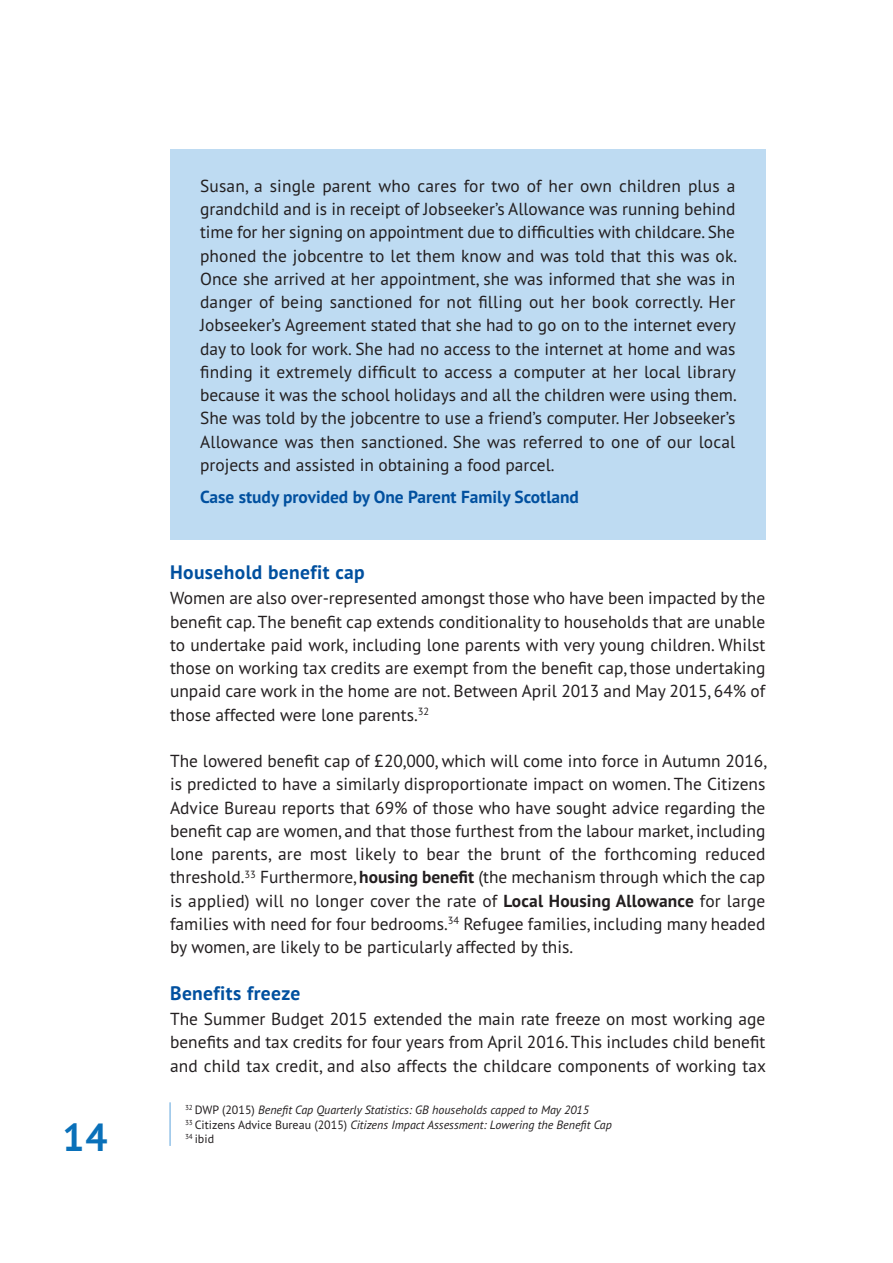
<style>
.page{position:relative;width:893px;height:1263px;background:#fff}
.page>*{position:absolute;margin:0;border:0;box-sizing:border-box;transform-origin:0 0}
.t1{font:700 39px "PT Sans";color:#0970b9}
.t2{font:700 19.5px "PT Sans";letter-spacing:.02em;color:#01509f}
.t3{font:17.4px/23.2px "PT Sans";color:#231f20;text-align:justify}
.t4{font:700 17.4px "PT Sans";color:#01509f}
.t5{font:italic 12px/14.4px "PT Sans";color:#231f20}
.s1{font-weight:700}
.s2{font-style:normal}
</style>
<div class="page">
<div style="left:170px;top:149px;width:595px;height:391px;background:#bedbf2"></div>
<hr style="left:169px;top:1102px;width:2px;height:44px;background:#93c2e8">
<h1 class="t1" style="left:63px;top:1111px;width:47px">14</h1>
<p class="t3" style="left:200px;top:174px;width:539px">Susan, a single parent who cares for two of her own children plus a grandchild and is in receipt of Jobseeker’s Allowance was running behind time for her signing on appointment due to difficulties with childcare. She phoned the jobcentre to let them know and was told that this was ok.<br>Once she arrived at her appointment, she was informed that she was in danger of being sanctioned for not filling out her book correctly. Her Jobseeker’s Agreement stated that she had to go on to the internet every day to look for work. She had no access to the internet at home and was finding it extremely difficult to access a computer at her local library because it was the school holidays and all the children were using them.<br>She was told by the jobcentre to use a friend’s computer. Her Jobseeker’s Allowance was then sanctioned. She was referred to one of our local projects and assisted in obtaining a food parcel.</p>
<p class="t4" style="left:200px;top:485px;width:380px">Case study provided by One Parent Family Scotland</p>
<p class="t2" style="left:170px;top:559px;width:196px">Household benefit cap</p>
<p class="t3" style="left:170px;top:586px;width:597px">Women are also over-represented amongst those who have been impacted by the benefit cap. The benefit cap extends conditionality to households that are unable to undertake paid work, including lone parents with very young children. Whilst those on working tax credits are exempt from the benefit cap, those undertaking unpaid care work in the home are not. Between April 2013 and May 2015, 64% of those affected were lone parents.<sup>32</sup></p>
<p class="t3" style="left:170px;top:749px;width:598px">The lowered benefit cap of £20,000, which will come into force in Autumn 2016, is predicted to have a similarly disproportionate impact on women. The Citizens Advice Bureau reports that 69% of those who have sought advice regarding the benefit cap are women, and that those furthest from the labour market, including lone parents, are most likely to bear the brunt of the forthcoming reduced threshold.<sup>33</sup> Furthermore, <span class="s1">housing benefit</span> (the mechanism through which the cap is applied) will no longer cover the rate of <span class="s1">Local Housing Allowance</span> for large families with need for four bedrooms.<sup>34</sup> Refugee families, including many headed by women, are likely to be particularly affected by this.</p>
<p class="t2" style="left:170px;top:980px;width:132px">Benefits freeze</p>
<p class="t3" style="left:170px;top:1007px;width:598px">The Summer Budget 2015 extended the main rate freeze on most working age benefits and tax credits for four years from April 2016. This includes child benefit and child tax credit, and also affects the childcare components of working tax</p>
<p class="t5" style="left:185px;top:1103px;width:428px"><sup>32</sup> <span class="s2">DWP (2015)</span> Benefit Cap Quarterly Statistics: GB households capped to May 2015<br><sup>33</sup> <span class="s2">Citizens Advice Bureau (2015)</span> Citizens Impact Assessment: Lowering the Benefit Cap<br><sup>34</sup> <span class="s2">ibid</span></p>
</div>
